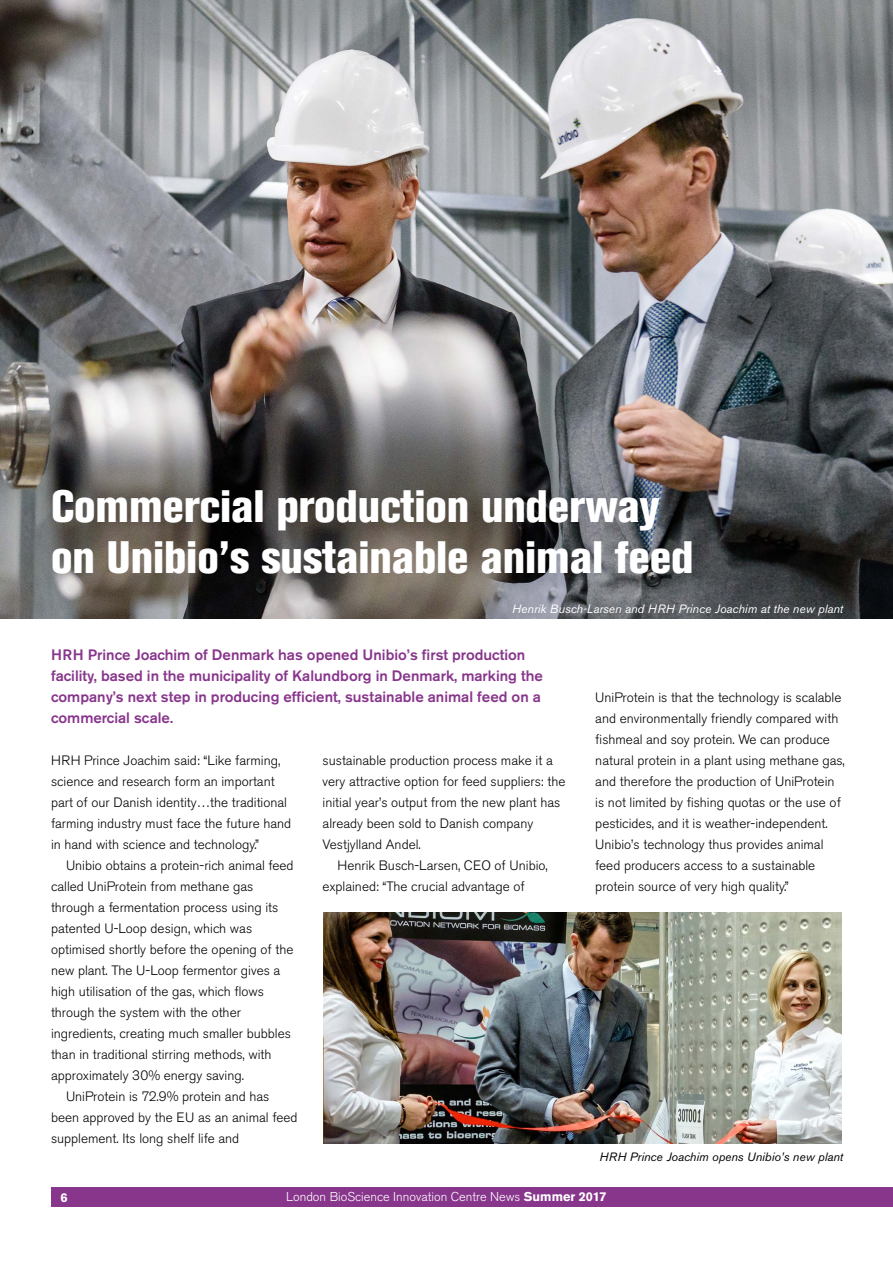
<style>
.page{position:relative;width:893px;height:1263px;background:#fff}
.page>*{position:absolute;margin:0;border:0;box-sizing:border-box;transform-origin:0 0}
.t1{font:800 condensed 45px/51px "Akzidenz Grotesk BE";letter-spacing:-.005em;color:#fff}
.t2{font:500 15px/21px "Akzidenz Grotesk BE";color:#88368c}
.t3{font:300 13.5px/21px "Akzidenz Grotesk BE";color:#000}
.t4{font:300 12.75px "Akzidenz Grotesk BE";color:#fff}
.t5{font:700 12.75px "Akzidenz Grotesk BE";color:#fff}
.t6{font:italic 12px "Akzidenz Grotesk BE";color:#fff}
.t7{font:italic 12px "Akzidenz Grotesk BE";color:#000}
.s1{font-weight:700}
</style>
<div class="page">
<img style="left:0;top:0;width:893px;height:618px">
<img style="left:323px;top:912px;width:519px;height:231px">
<div style="left:51px;top:1187px;width:842px;height:19px;background:#88368c"></div>
<h1 class="t1" style="left:51px;top:481px;width:644px">Commercial production underway on Unibio’s sustainable animal feed</h1>
<p class="t6" style="left:512px;top:602px;width:332px">Henrik Busch-Larsen and HRH Prince Joachim at the new plant</p>
<p class="t2" style="left:51px;top:644px;width:493px">HRH Prince Joachim of Denmark has opened Unibio’s first production facility, based in the municipality of Kalundborg in Denmark, marking the company’s next step in producing efficient, sustainable animal feed on a commercial scale.</p>
<p class="t3" style="left:51px;top:750px;width:242px">HRH Prince Joachim said: “Like farming, science and research form an important part of our Danish identity…the traditional farming industry must face the future hand in hand with science and technology.”</p>
<p class="t3" style="left:66px;top:855px;width:229px">Unibio obtains a protein-rich animal feed</p>
<p class="t3" style="left:51px;top:876px;width:204px">called UniProtein from methane gas</p>
<p class="t3" style="left:51px;top:897px;width:229px">through a fermentation process using its</p>
<p class="t3" style="left:51px;top:918px;width:203px">patented U-Loop design, which was</p>
<p class="t3" style="left:51px;top:939px;width:244px">optimised shortly before the opening of the</p>
<p class="t3" style="left:51px;top:960px;width:231px">new plant. The U-Loop fermentor gives a</p>
<p class="t3" style="left:51px;top:981px;width:214px">high utilisation of the gas, which flows</p>
<p class="t3" style="left:51px;top:1002px;width:191px">through the system with the other</p>
<p class="t3" style="left:51px;top:1023px;width:241px">ingredients, creating much smaller bubbles</p>
<p class="t3" style="left:51px;top:1044px;width:222px">than in traditional stirring methods, with</p>
<p class="t3" style="left:51px;top:1065px;width:194px">approximately 30% energy saving.</p>
<p class="t3" style="left:66px;top:1086px;width:205px">UniProtein is 72.9% protein and has</p>
<p class="t3" style="left:51px;top:1107px;width:248px">been approved by the EU as an animal feed</p>
<p class="t3" style="left:51px;top:1128px;width:190px">supplement. Its long shelf life and</p>
<p class="t3" style="left:323px;top:750px;width:244px">sustainable production process make it a very attractive option for feed suppliers: the initial year’s output from the new plant has already been sold to Danish company Vestjylland Andel.</p>
<p class="t3" style="left:323px;top:855px;width:227px;text-indent:15px">Henrik Busch-Larsen, CEO of Unibio, explained: “The crucial advantage of</p>
<p class="t3" style="left:595px;top:687px;width:251px">UniProtein is that the technology is scalable and environmentally friendly compared with fishmeal and soy protein. We can produce natural protein in a plant using methane gas, and therefore the production of UniProtein is not limited by fishing quotas or the use of pesticides, and it is weather-independent.<br>Unibio’s technology thus provides animal feed producers access to a sustainable protein source of very high quality.”</p>
<p class="t7" style="left:599px;top:1149px;width:245px">HRH Prince Joachim opens Unibio’s new plant</p>
<p class="t5" style="left:61px;top:1190px;width:9px">6</p>
<p class="t4" style="left:286px;top:1190px;width:322px">London BioScience Innovation Centre News <span class="s1">Summer 2017</span></p>
</div>
